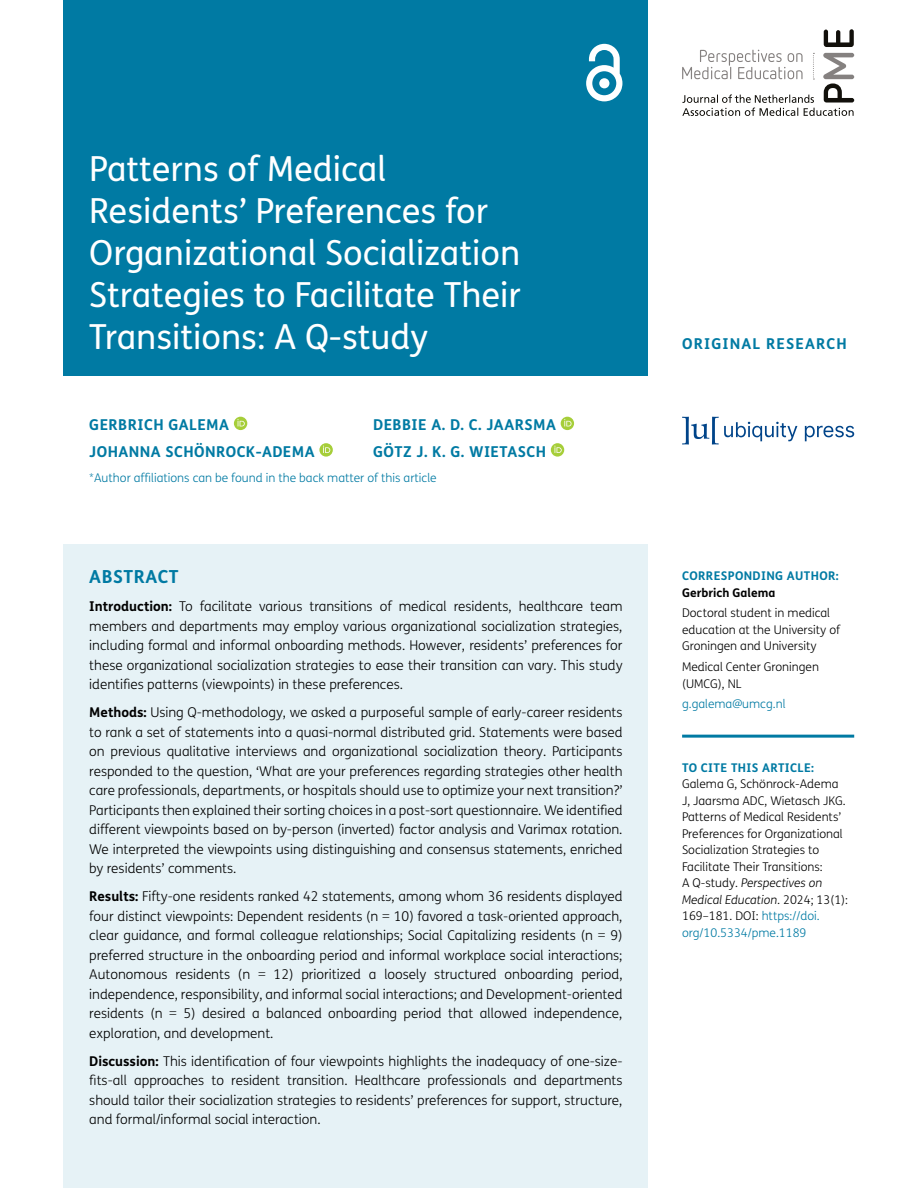
<style>
.page{position:relative;width:918px;height:1188px;background:#fff}
.page>*{position:absolute;margin:0;border:0;box-sizing:border-box;transform-origin:0 0}
.Article_Title{font:34.5px/42px "FS Me";color:#fff}
.Abstract_Heading{font:700 18px "FS Me";letter-spacing:.03em;color:#007aa3}
.Cover_Authors{font:700 15px "FS Me";letter-spacing:.03em;color:#007aa3}
.Cover_Authors-2{font:700 15px "FS Me";letter-spacing:.075em;color:#007aa3}
.Abstract_Copy{font:300 13.5px/19.5px "FS Me";color:#000;text-align:justify}
.t1{font:300 12px/16.5px "FS Me";color:#000}
.t2{font:300 12px "FS Me";color:#007aa3}
.t3{font:700 12px "FS Me";letter-spacing:.03em;color:#007aa3}
.t4{font:700 12px "FS Me";color:#000}
.s1{font-weight:700}
.s2{font-style:italic}
.s3{color:#007aa3}
</style>
<div class="page">
<div style="left:64px;top:0;width:584px;height:376px;background:#007aa3"></div>
<svg style="left:586px;top:44px;width:36px;height:57px"></svg>
<svg style="left:682px;top:417px;width:172px;height:28px"></svg>
<svg style="left:682px;top:29px;width:172px;height:87px"></svg>
<div style="left:64px;top:544px;width:584px;height:644px;background:#e6f2f6"></div>
<hr style="left:682px;top:735px;width:172px;height:3px;background:#007aa3">
<svg style="left:234px;top:417px;width:13px;height:13px"></svg>
<svg style="left:237px;top:419px;width:8px;height:7px"></svg>
<svg style="left:319px;top:443px;width:14px;height:14px"></svg>
<svg style="left:323px;top:446px;width:7px;height:7px"></svg>
<svg style="left:561px;top:417px;width:13px;height:13px"></svg>
<svg style="left:564px;top:419px;width:8px;height:7px"></svg>
<div style="left:551px;top:443px;width:13px;height:14px;background:#a6ce39;border-radius:50%"></div>
<svg style="left:554px;top:446px;width:8px;height:7px"></svg>
<h1 class="Article_Title" style="left:89px;top:148px;width:433px">Patterns of Medical<br>Residents’ Preferences for<br>Organizational Socialization<br>Strategies to Facilitate Their<br>Transitions: A Q-study</h1>
<p class="Cover_Authors" style="left:89px;top:415px;width:141px">GERBRICH GALEMA</p>
<p class="Cover_Authors" style="left:89px;top:442px;width:227px">JOHANNA SCHÖNROCK-ADEMA</p>
<p class="Cover_Authors" style="left:373px;top:415px;width:184px">DEBBIE A. D. C. JAARSMA</p>
<p class="Cover_Authors" style="left:373px;top:442px;width:174px">GÖTZ J. K. G. WIETASCH</p>
<p class="t2" style="left:89px;top:471px;width:349px">*Author affiliations can be found in the back matter of this article</p>
<h1 class="Abstract_Heading" style="left:89px;top:566px;width:91px">ABSTRACT</h1>
<p class="Abstract_Copy" style="left:89px;top:597px;width:535px"><span class="s1">Introduction:</span> To facilitate various transitions of medical residents, healthcare team members and departments may employ various organizational socialization strategies, including formal and informal onboarding methods. However, residents’ preferences for these organizational socialization strategies to ease their transition can vary. This study identifies patterns (viewpoints) in these preferences.</p>
<p class="Abstract_Copy" style="left:89px;top:703px;width:535px"><span class="s1">Methods:</span> Using Q-methodology, we asked a purposeful sample of early-career residents to rank a set of statements into a quasi-normal distributed grid. Statements were based on previous qualitative interviews and organizational socialization theory. Participants responded to the question, ‘What are your preferences regarding strategies other health care professionals, departments, or hospitals should use to optimize your next transition?’ Participants then explained their sorting choices in a post-sort questionnaire. We identified different viewpoints based on by-person (inverted) factor analysis and Varimax rotation.<br>We interpreted the viewpoints using distinguishing and consensus statements, enriched by residents’ comments.</p>
<p class="Abstract_Copy" style="left:89px;top:887px;width:535px"><span class="s1">Results:</span> Fifty-one residents ranked 42 statements, among whom 36 residents displayed four distinct viewpoints: Dependent residents (n = 10) favored a task-oriented approach, clear guidance, and formal colleague relationships; Social Capitalizing residents (n = 9) preferred structure in the onboarding period and informal workplace social interactions; Autonomous residents (n = 12) prioritized a loosely structured onboarding period, independence, responsibility, and informal social interactions; and Development-oriented residents (n = 5) desired a balanced onboarding period that allowed independence, exploration, and development.</p>
<p class="Abstract_Copy" style="left:89px;top:1052px;width:535px"><span class="s1">Discussion:</span> This identification of four viewpoints highlights the inadequacy of one-size&shy;fits-all approaches to resident transition. Healthcare professionals and departments should tailor their socialization strategies to residents’ preferences for support, structure, and formal/informal social interaction.</p>
<p class="Cover_Authors-2" style="left:682px;top:334px;width:166px">ORIGINAL RESEARCH</p>
<p class="t3" style="left:682px;top:568px;width:158px">CORRESPONDING AUTHOR:</p>
<p class="t4" style="left:682px;top:585px;width:95px">Gerbrich Galema</p>
<p class="t1" style="left:682px;top:605px;width:159px">Doctoral student in medical education at the University of<br>Groningen and University</p>
<p class="t1" style="left:682px;top:659px;width:138px">Medical Center Groningen (UMCG), NL</p>
<p class="t2" style="left:682px;top:697px;width:105px">g.galema@umcg.nl</p>
<p class="t3" style="left:682px;top:760px;width:133px">TO CITE THIS ARTICLE:</p>
<p class="t1" style="left:682px;top:776px;width:167px">Galema G, Schönrock-Adema<br>J, Jaarsma ADC, Wietasch JKG.<br>Patterns of Medical Residents’<br>Preferences for Organizational<br>Socialization Strategies to<br>Facilitate Their Transitions:<br>A Q-study. <span class="s2">Perspectives on<br>Medical Education.</span> 2024; 13(1):<br>169–181. DOI: <span class="s3">https://doi. org/10.5334/pme.1189</span></p>
</div>
